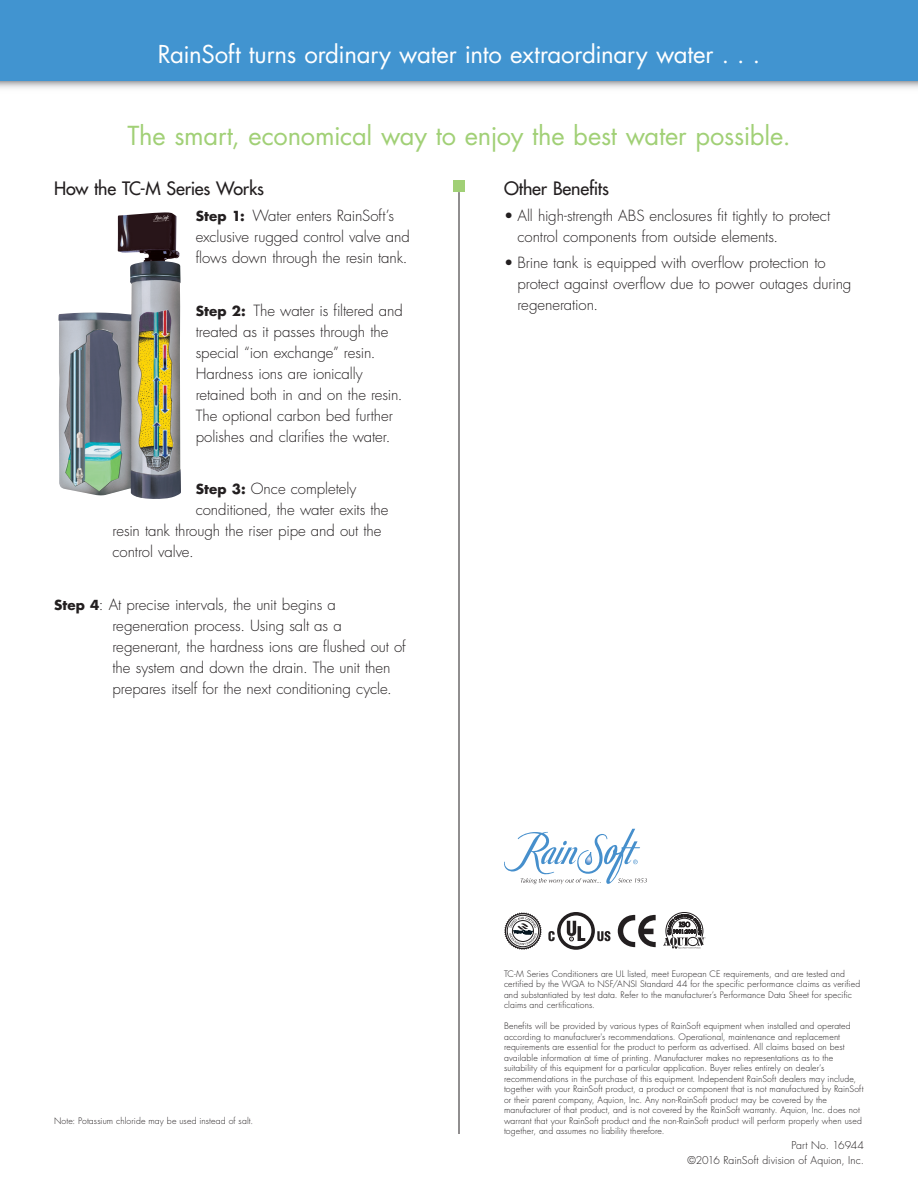
<style>
.page{position:relative;width:918px;height:1188px;background:#fff}
.page>*{position:absolute;margin:0;border:0;box-sizing:border-box;transform-origin:0 0}
.t1{font:25.5px "Futura Std";letter-spacing:-.01em;color:#a1d076}
.t2{font:24px "Futura Std";letter-spacing:-.01em;color:#fff}
.t3{font:500 18px "Futura Std";letter-spacing:-.01em;color:#231f20}
.t4{font:300 15px/21px "Futura Std";letter-spacing:-.005em;color:#231f20}
.t5{font:300 10.5px/15px "Futura Std";color:#231f20;text-align:right}
.t6{font:300 8.7px/10.5px "Futura Std";letter-spacing:.015em;color:#231f20}
.s1{font-weight:700;font-size:13.5px}
</style>
<div class="page">
<hr style="left:459px;top:192px;width:1px;height:942px;background:#231f20">
<div style="left:453px;top:180px;width:12px;height:12px;background:#a1d076"></div>
<div style="left:0;top:0;width:918px;height:81px;background:#4194d0"></div>
<img style="left:58px;top:212px;width:123px;height:287px">
<svg style="left:663px;top:912px;width:43px;height:37px"></svg>
<svg style="left:504px;top:829px;width:143px;height:55px"></svg>
<svg style="left:504px;top:912px;width:38px;height:38px"></svg>
<svg style="left:618px;top:915px;width:38px;height:32px"></svg>
<svg style="left:548px;top:912px;width:62px;height:38px"></svg>
<h2 class="t2" style="left:158px;top:39px;width:604px">RainSoft turns ordinary water into extraordinary water . . .</h2>
<h1 class="t1" style="left:128px;top:119px;width:665px">The smart, economical way to enjoy the best water possible.</h1>
<h3 class="t3" style="left:504px;top:177px;width:107px">Other Benefits</h3>
<h3 class="t4" style="left:518px;top:206px;width:314px;text-indent:-14px">• All high-strength ABS enclosures fit tightly to protect control components from outside elements.</h3>
<h3 class="t4" style="left:518px;top:253px;width:335px;text-indent:-14px">• Brine tank is equipped with overflow protection to protect against overflow due to power outages during regeneration.</h3>
<h3 class="t3" style="left:54px;top:177px;width:212px">How the TC-M Series Works</h3>
<h3 class="t4" style="left:196px;top:206px;width:216px"><span class="s1">Step 1:</span> Water enters RainSoft’s exclusive rugged control valve and flows down through the resin tank.</h3>
<h3 class="t4" style="left:196px;top:300px;width:209px"><span class="s1">Step 2:</span> The water is filtered and treated as it passes through the special “ion exchange” resin.<br>Hardness ions are ionically retained both in and on the resin.<br>The optional carbon bed further polishes and clarifies the water.</h3>
<h3 class="t4" style="left:196px;top:479px;width:162px"><span class="s1">Step 3:</span> Once completely</h3>
<h3 class="t4" style="left:196px;top:500px;width:194px">conditioned, the water exits the</h3>
<h3 class="t4" style="left:113px;top:521px;width:271px">resin tank through the riser pipe and out the</h3>
<h3 class="t4" style="left:113px;top:542px;width:83px">control valve.</h3>
<h3 class="t4" style="left:112px;top:594px;width:295px;text-indent:-58px"><span class="s1">Step 4</span>: At precise intervals, the unit begins a regeneration process. Using salt as a regenerant, the hardness ions are flushed out of the system and down the drain. The unit then prepares itself for the next conditioning cycle.</h3>
<p class="t6" style="left:54px;top:1116px;width:201px">Note: Potassium chloride may be used instead of salt.</p>
<p class="t6" style="left:504px;top:968px;width:358px">TC-M Series Conditioners are UL listed, meet European CE requirements, and are tested and certified by the WQA to NSF/ANSI Standard 44 for the specific performance claims as verified and substantiated by test data. Refer to the manufacturer’s Performance Data Sheet for specific claims and certifications.</p>
<p class="t6" style="left:504px;top:1021px;width:361px">Benefits will be provided by various types of RainSoft equipment when installed and operated according to manufacturer's recommendations. Operational, maintenance and replacement requirements are essential for the product to perform as advertised. All claims based on best available information at time of printing. Manufacturer makes no representations as to the suitability of this equipment for a particular application. Buyer relies entirely on dealer’s recommendations in the purchase of this equipment. Independent RainSoft dealers may include, together with your RainSoft product, a product or component that is not manufactured by RainSoft or their parent company, Aquion, Inc. Any non-RainSoft product may be covered by the manufacturer of that product, and is not covered by the RainSoft warranty. Aquion, Inc. does not warrant that your RainSoft product and the non-RainSoft product will perform properly when used together, and assumes no liability therefore.</p>
<p class="t5" style="left:687px;top:1138px;width:178px">Part No. 16944<br>©2016 RainSoft division of Aquion, Inc.</p>
</div>
